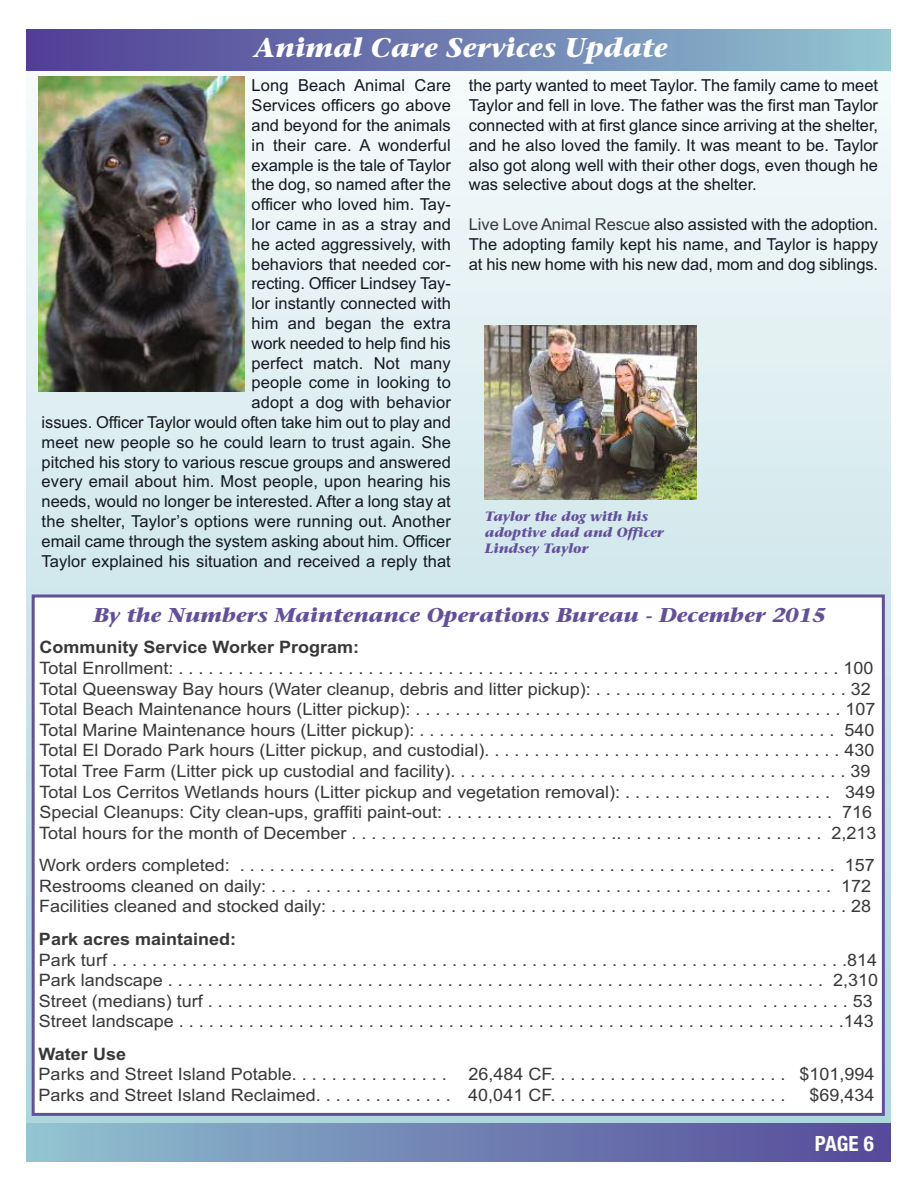
<style>
.page{position:relative;width:918px;height:1188px;background:#fff}
.page>*{position:absolute;margin:0;border:0;box-sizing:border-box;transform-origin:0 0}
.t1{font:italic 700 27px "Stone Serif";color:#fff}
.t2{font:700 condensed 21px "Helvetica Neue";color:#fff}
.t3{font:italic 700 19.95px "Stone Serif";color:#63509b;scale:1.05 1}
.t4{font:17.1px/20.5px "Arial";color:#39383a;scale:1.05 1}
.t5{font:700 17.1px "Arial";color:#39383a;scale:1.05 1}
.t6{font:16.5px/19.8px "Arial";color:#141823;text-align:justify}
.t7{font:italic 700 13.5px/16.2px "Stone Serif";color:#63509b}
.s1{color:#39383a}
</style>
<div class="page">
<div style="left:26px;top:30px;width:864px;height:1131px;background:linear-gradient(to bottom,#f6fafa,#abd5dd)"></div>
<div style="left:26px;top:30px;width:864px;height:40px;background:linear-gradient(to right,#503c95,#90c3d0)"></div>
<div style="left:26px;top:1123px;width:864px;height:38px;background:linear-gradient(to right,#90c1d0,#544799)"></div>
<img style="left:39px;top:76px;width:205px;height:315px">
<img style="left:485px;top:326px;width:211px;height:173px">
<div style="left:35px;top:597px;width:847px;height:516px;background:#fff"></div>
<div style="left:32px;top:594px;width:853px;height:522px;border:3px solid #63509b"></div>
<h1 class="t1" style="left:254px;top:37px;width:415px">Animal Care Services Update</h1>
<p class="t6" style="left:42px;top:76px;width:411px;text-align:right">Long Beach Animal Care<br>Services officers go above<br>and beyond for the animals<br>in their care. A wonderful<br>example is the tale of Taylor<br>the dog, so named after the<br>officer who loved him. Tay-<br>lor came in as a stray and<br>he acted aggressively, with<br>behaviors that needed cor-<br>recting. Officer Lindsey Tay-<br>lor instantly connected with<br>him and began the extra<br>work needed to help find his<br>perfect match. Not many<br>people come in looking to<br>adopt a dog with behavior<br>issues. Officer Taylor would often take him out to play and meet new people so he could learn to trust again. She pitched his story to various rescue groups and answered every email about him. Most people, upon hearing his needs, would no longer be interested. After a long stay at the shelter, Taylor’s options were running out. Another email came through the system asking about him. Officer Taylor explained his situation and received a reply that</p>
<p class="t6" style="left:469px;top:76px;width:411px">the party wanted to meet Taylor. The family came to meet Taylor and fell in love. The father was the first man Taylor connected with at first glance since arriving at the shelter, and he also loved the family. It was meant to be. Taylor also got along well with their other dogs, even though he was selective about dogs at the shelter.</p>
<p class="t6" style="left:469px;top:214px;width:411px"><span class="s1">Live Love Animal Rescue</span> also assisted with the adoption.<br>The adopting family kept his name, and Taylor is happy at his new home with his new dad, mom and dog siblings.</p>
<p class="t7" style="left:485px;top:509px;width:181px">Taylor the dog with his adoptive dad and Officer<br>Lindsey Taylor</p>
<p class="t3" style="left:93px;top:607px;width:698px">By the Numbers Maintenance Operations Bureau - December 2015</p>
<p class="t5" style="left:39px;top:638px;width:306px">Community Service Worker Program:</p>
<p class="t4" style="left:39px;top:658px;width:799px">TotalEnrollment:...................................................................100<br>Total Queensway Bay hours (Water cleanup, debris and litter pickup): . . . . .. . . . . . . . . . . . . . . . . . . . . 32<br>TotalBeachMaintenancehours(Litterpickup):...........................................107<br>TotalMarineMaintenancehours(Litterpickup):.......................................... 540<br>TotalElDoradoParkhours(Litterpickup,andcustodial)....................................430<br>TotalTreeFarm(Litterpickupcustodialandfacility)........................................39<br>Total Los Cerritos Wetlands hours (Litter pickup and vegetation removal): . . . . . . . . . . . . . . . . . . . . . 349<br>SpecialCleanups:Cityclean-ups,graffitipaint-out:....................................... 716<br>TotalhoursforthemonthofDecember................................................ 2,213</p>
<p class="t4" style="left:39px;top:855px;width:798px">Workorderscompleted: ............................................................ 157<br>Restroomscleanedondaily:... ..................................................... 172<br>Facilitiescleanedandstockeddaily:....................................................28</p>
<p class="t5" style="left:39px;top:929px;width:189px">Park acres maintained:</p>
<p class="t4" style="left:39px;top:949px;width:801px">Parkturf..........................................................................814<br>Parklandscape.................................................................. 2,310<br>Street(medians)turf....................................................... .........53<br>Streetlandscape...................................................................143</p>
<p class="t5" style="left:39px;top:1044px;width:85px">Water Use</p>
<p class="t4" style="left:39px;top:1064px;width:390px">Parks and Street Island Potable. . . . . . . . . . . . . . . .</p>
<p class="t4" style="left:39px;top:1064px;width:798px;text-indent:430px">26,484CF........................ $101,994<br>ParksandStreetIslandReclaimed.............. 40,041CF........................</p>
<p class="t4" style="left:810px;top:1085px;width:63px">$69,434</p>
<p class="t2" style="left:815px;top:1126px;width:61px">PAGE 6</p>
</div>
